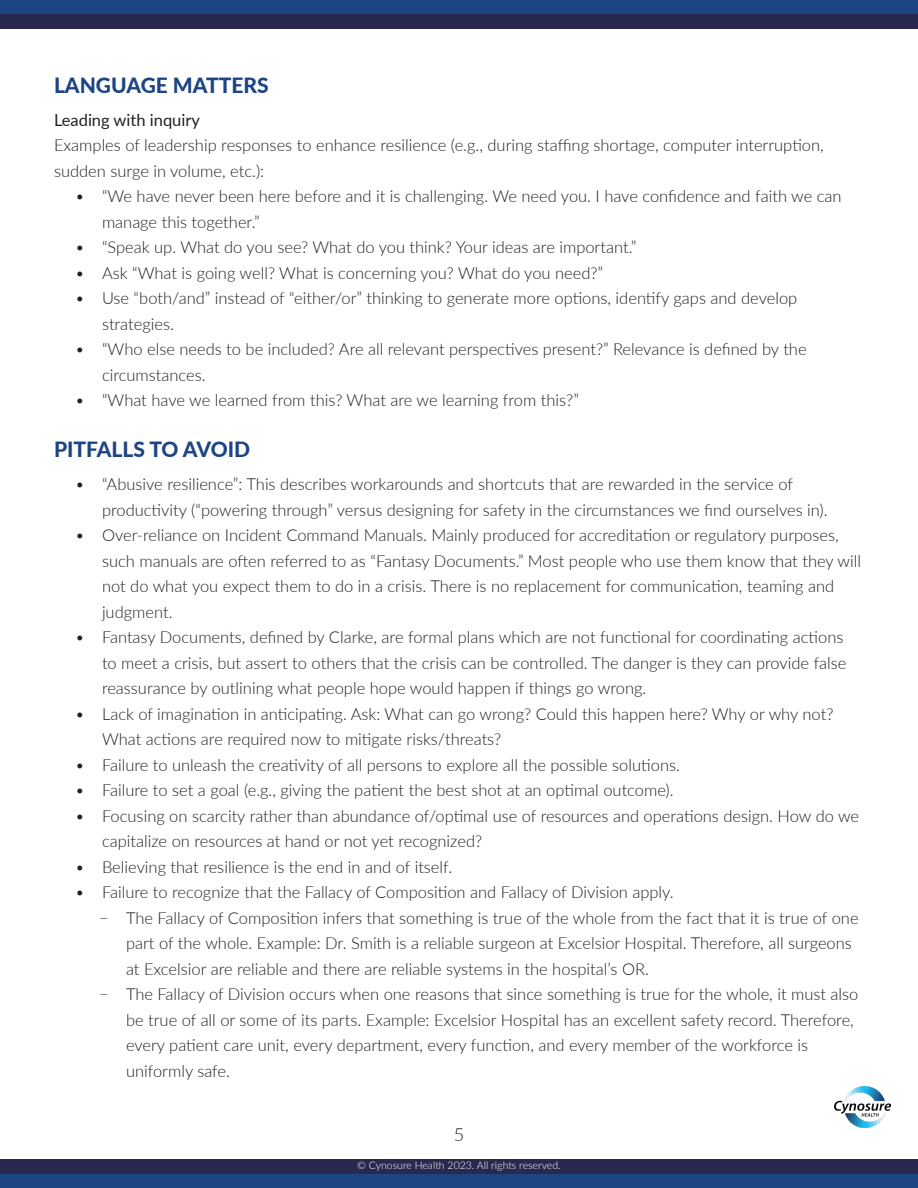
<style>
.page{position:relative;width:918px;height:1188px;background:#fff}
.page>*{position:absolute;margin:0;border:0;box-sizing:border-box;transform-origin:0 0}
.t1{font:800 21px "Lato";color:#1d4483}
.t2{font:300 18px "Lato";color:#231f20}
.t3{font:300 16.5px/25.5px "Lato";color:#231f20}
.t4{font:16.5px "Lato";color:#231f20}
.t5{font:300 10.5px "Lato";color:#fff}
</style>
<div class="page">
<div style="left:0;top:0;width:918px;height:14px;background:#1d4483"></div>
<div style="left:0;top:14px;width:918px;height:15px;background:#292950"></div>
<div style="left:0;top:1174px;width:918px;height:14px;background:#1d4483"></div>
<div style="left:0;top:1159px;width:918px;height:15px;background:#292950"></div>
<img style="left:835px;top:1086px;width:55px;height:42px">
<p class="t1" style="left:54px;top:69px;width:216px">LANGUAGE MATTERS</p>
<p class="t4" style="left:54px;top:108px;width:147px">Leading with inquiry</p>
<p class="t3" style="left:54px;top:132px;width:771px">Examples of leadership responses to enhance resilience (e.g., during staffing shortage, computer interruption, sudden surge in volume, etc.):</p>
<p class="t3" style="left:102px;top:183px;width:741px;text-indent:-27px">• “We have never been here before and it is challenging. We need you. I have confidence and faith we can manage this together.”</p>
<p class="t3" style="left:75px;top:234px;width:563px">• “Speak up. What do you see? What do you think? Your ideas are important.”</p>
<p class="t3" style="left:75px;top:259px;width:530px">• Ask “What is going well? What is concerning you? What do you need?”</p>
<p class="t3" style="left:102px;top:285px;width:697px;text-indent:-27px">• Use “both/and” instead of “either/or” thinking to generate more options, identify gaps and develop strategies.</p>
<p class="t3" style="left:102px;top:336px;width:706px;text-indent:-27px">• “Who else needs to be included? Are all relevant perspectives present?” Relevance is defined by the circumstances.</p>
<p class="t3" style="left:75px;top:387px;width:505px">• “What have we learned from this? What are we learning from this?”</p>
<p class="t1" style="left:54px;top:434px;width:198px">PITFALLS TO AVOID</p>
<p class="t3" style="left:102px;top:471px;width:727px;text-indent:-27px">• “Abusive resilience”: This describes workarounds and shortcuts that are rewarded in the service of productivity (“powering through” versus designing for safety in the circumstances we find ourselves in).</p>
<p class="t3" style="left:102px;top:522px;width:761px;text-indent:-27px">• Over-reliance on Incident Command Manuals. Mainly produced for accreditation or regulatory purposes, such manuals are often referred to as “Fantasy Documents.” Most people who use them know that they will not do what you expect them to do in a crisis. There is no replacement for communication, teaming and judgment.</p>
<p class="t3" style="left:102px;top:624px;width:746px;text-indent:-27px">• Fantasy Documents, defined by Clarke, are formal plans which are not functional for coordinating actions to meet a crisis, but assert to others that the crisis can be controlled. The danger is they can provide false reassurance by outlining what people hope would happen if things go wrong.</p>
<p class="t3" style="left:102px;top:700px;width:733px;text-indent:-27px">• Lack of imagination in anticipating. Ask: What can go wrong? Could this happen here? Why or why not?<br>What actions are required now to mitigate risks/threats?</p>
<p class="t3" style="left:75px;top:751px;width:607px">• Failure to unleash the creativity of all persons to explore all the possible solutions.</p>
<p class="t3" style="left:75px;top:777px;width:600px">• Failure to set a goal (e.g., giving the patient the best shot at an optimal outcome).</p>
<p class="t3" style="left:102px;top:802px;width:759px;text-indent:-27px">• Focusing on scarcity rather than abundance of/optimal use of resources and operations design. How do we capitalize on resources at hand or not yet recognized?</p>
<p class="t3" style="left:75px;top:853px;width:379px">• Believing that resilience is the end in and of itself.</p>
<p class="t3" style="left:75px;top:879px;width:600px">• Failure to recognize that the Fallacy of Composition and Fallacy of Division apply.</p>
<p class="t3" style="left:126px;top:904px;width:734px;text-indent:-27px">҄ The Fallacy of Composition infers that something is true of the whole from the fact that it is true of one part of the whole. Example: Dr. Smith is a reliable surgeon at Excelsior Hospital. Therefore, all surgeons at Excelsior are reliable and there are reliable systems in the hospital’s OR.</p>
<p class="t3" style="left:126px;top:981px;width:734px;text-indent:-27px">҄ The Fallacy of Division occurs when one reasons that since something is true for the whole, it must also be true of all or some of its parts. Example: Excelsior Hospital has an excellent safety record. Therefore, every patient care unit, every department, every function, and every member of the workforce is uniformly safe.</p>
<p class="t2" style="left:454px;top:1122px;width:12px">5</p>
<p class="t5" style="left:357px;top:1158px;width:205px">© Cynosure Health 2023. All rights reserved.</p>
</div>
